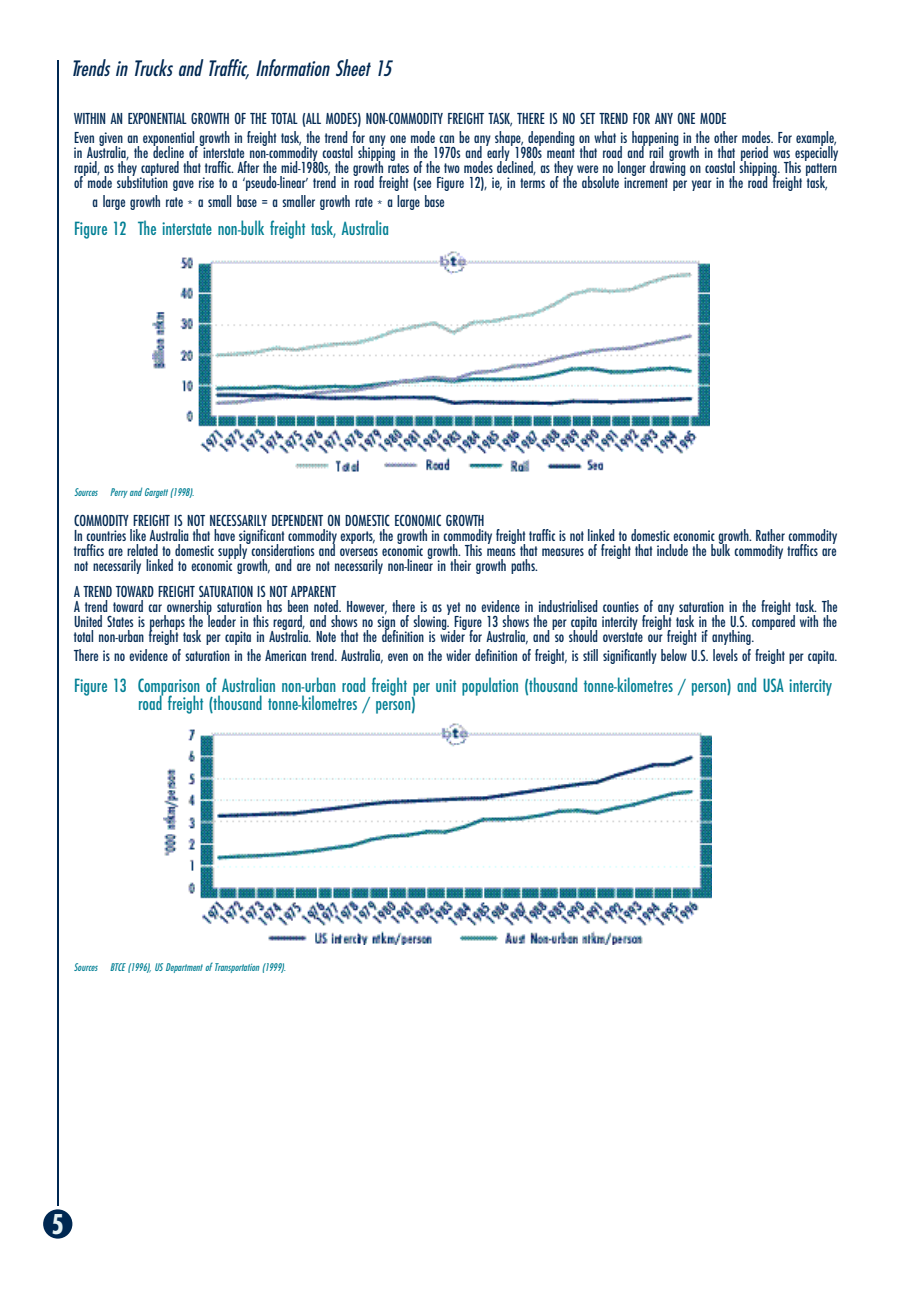
<style>
.page{position:relative;width:914px;height:1293px;background:#fff}
.page>*{position:absolute;margin:0;border:0;box-sizing:border-box;transform-origin:0 0}
.t1{font:700 condensed 27px "Futurist";color:#e6f2f4}
.t2{font:italic condensed 21px "Futurist";color:#002852}
.t3{font:18px/18px "Futurist Condensed";color:#007f94}
.t4{font:15px/15px "Futurist Condensed";color:#002852}
.t5{font:italic condensed 10.5px "Futurist";color:#007f94}
</style>
<div class="page">
<div style="left:43px;top:1209px;width:29px;height:30px;background:#002852;border-radius:15px"></div>
<hr style="left:57px;top:60px;width:1px;height:1146px;background:#002852">
<img style="left:164px;top:723px;width:547px;height:221px">
<img style="left:153px;top:251px;width:556px;height:221px">
<h2 class="t2" style="left:71px;top:58px;width:322px">Trends in Trucks and Traffic, Information Sheet 15</h2>
<p class="t4" style="left:74px;top:110px;width:764px;line-height:19.5px">WITHIN AN EXPONENTIAL GROWTH OF THE TOTAL (ALL MODES) NON-COMMODITY FREIGHT TASK, THERE IS NO SET TREND FOR ANY ONE MODE<br>Even given an exponential growth in freight task, the trend for any one mode can be any shape, depending on what is happening in the other modes. For example,</p>
<p class="t4" style="left:74px;top:146px;width:766px;text-align:justify">in Australia, the decline of interstate non-commodity coastal shipping in the 1970s and early 1980s meant that road and rail growth in that period was especially rapid, as they captured that traffic. After the mid-1980s, the growth rates of the two modes declined, as they were no longer drawing on coastal shipping. This pattern of mode substitution gave rise to a ‘pseudo-linear’ trend in road freight (see Figure 12), ie, in terms of the absolute increment per year in the road freight task,</p>
<p class="t4" style="left:93px;top:195px;width:353px">a large growth rate * a small base = a smaller growth rate * a large base</p>
<p class="t3" style="left:74px;top:221px;width:316px">Figure 12 The interstate non-bulk freight task, Australia</p>
<p class="t5" style="left:74px;top:487px;width:121px">Sources Perry and Gargett (1998).</p>
<p class="t4" style="left:74px;top:514px;width:764px">COMMODITY FREIGHT IS NOT NECESSARILY DEPENDENT ON DOMESTIC ECONOMIC GROWTH<br>In countries like Australia that have significant commodity exports, the growth in commodity freight traffic is not linked to domestic economic growth. Rather commodity traffics are related to domestic supply considerations and overseas economic growth. This means that measures of freight that include the bulk commodity traffics are not necessarily linked to economic growth, and are not necessarily non-linear in their growth paths.</p>
<p class="t4" style="left:74px;top:585px;width:765px">A TREND TOWARD FREIGHT SATURATION IS NOT APPARENT<br>A trend toward car ownership saturation has been noted. However, there is as yet no evidence in industrialised counties of any saturation in the freight task. The United States is perhaps the leader in this regard, and shows no sign of slowing. Figure 13 shows the per capita intercity freight task in the U.S. compared with the total non-urban freight task per capita in Australia. Note that the definition is wider for Australia, and so should overstate our freight if anything.</p>
<p class="t4" style="left:74px;top:649px;width:764px">There is no evidence of saturation in the American trend. Australia, even on the wider definition of freight, is still significantly below U.S. levels of freight per capita.</p>
<p class="t3" style="left:138px;top:677px;width:695px;text-indent:-64px">Figure 13 Comparison of Australian non-urban road freight per unit population (thousand tonne-kilometres / person) and USA intercity road freight (thousand tonne-kilometres / person)</p>
<p class="t5" style="left:74px;top:962px;width:213px">Sources BTCE (1996), US Department of Transportation (1999).</p>
<h1 class="t1" style="left:51px;top:1211px;width:12px">5</h1>
</div>
